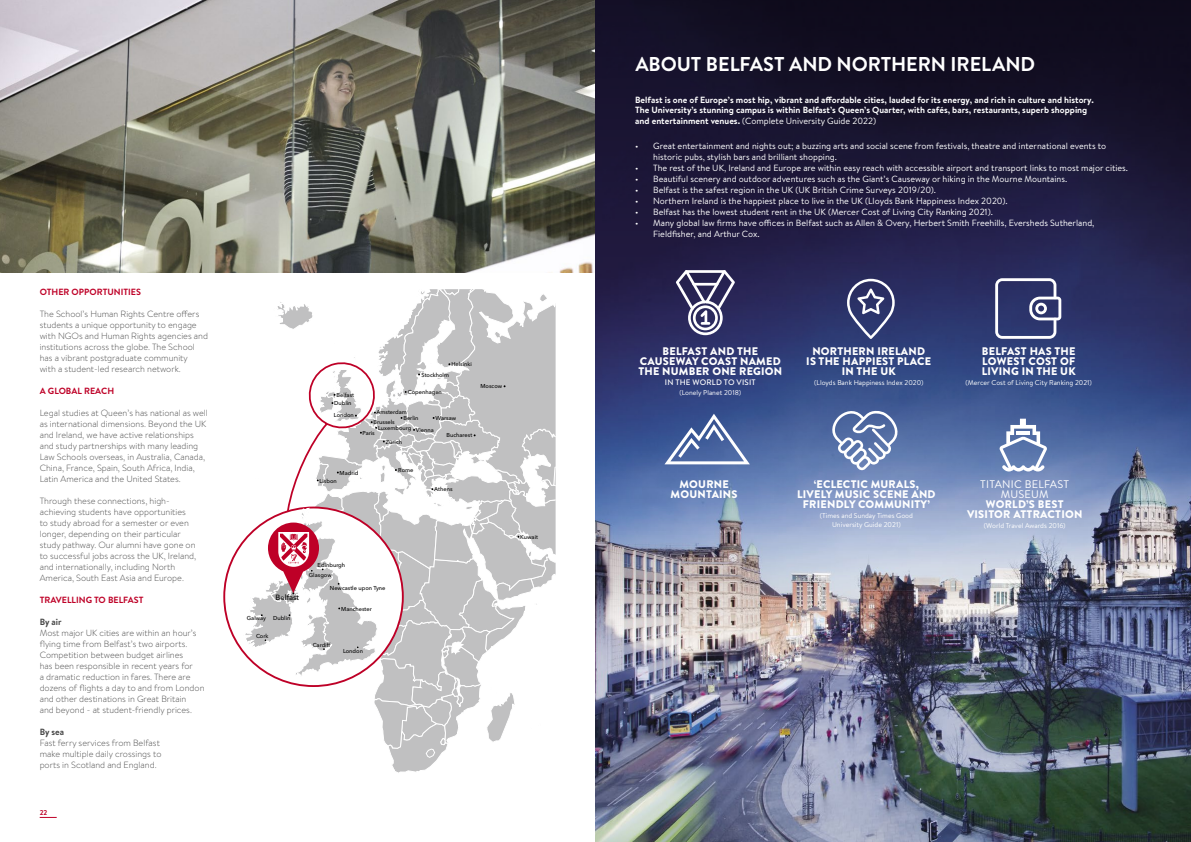
<style>
.page{position:relative;width:1191px;height:842px;background:#fff}
.page>*{position:absolute;margin:0;border:0;box-sizing:border-box;transform-origin:0 0}
.t1{font:700 20px "Brandon Text";letter-spacing:-.005em;color:#fff}
.t2{font:900 11px/10px "Brandon Text";letter-spacing:.02em;color:#fff;text-align:center}
.t3{font:11px/10px "Brandon Text";letter-spacing:.02em;color:#fff;text-align:center}
.t4{font:300 9px/11px "Brandon Text";color:#484848}
.t5{font:9px/11px "Brandon Text";color:#fff}
.t6{font:700 9px/10.8px "Brandon Text";color:#fff}
.t7{font:700 9px "Brandon Text";color:#be0027}
.t8{font:700 9px "Brandon Text";color:#484848}
.t9{font:500 8px "Brandon Text";letter-spacing:.02em;color:#fff}
.t10{font:500 7.6px "Avenir Next";color:#000}
.t11{font:7px "Brandon Text";color:#fff}
.t12{font:700 7px "Brandon Text";color:#be0027}
.t13{font:500 5.7px/9.6px "Avenir Next";color:#000}
.s1{font-weight:400}
</style>
<div class="page">
<img style="left:0;top:0;width:595px;height:272px">
<svg style="left:223px;top:289px;width:332px;height:484px"></svg>
<img style="left:595px;top:535px;width:596px;height:307px">
<svg style="left:595px;top:0;width:596px;height:535px;background:#30355c"></svg>
<svg style="left:664px;top:414px;width:86px;height:50px;background:#6379ab"></svg>
<svg style="left:999px;top:419px;width:48px;height:52px"></svg>
<svg style="left:995px;top:278px;width:66px;height:61px"></svg>
<svg style="left:847px;top:279px;width:47px;height:60px;background:#575d88"></svg>
<svg style="left:676px;top:270px;width:59px;height:65px"></svg>
<svg style="left:829px;top:408px;width:71px;height:62px"></svg>
<svg style="left:40px;top:817px;width:17px;height:1px"></svg>
<p class="t7" style="left:40px;top:286px;width:103px">OTHER OPPORTUNITIES</p>
<p class="t4" style="left:40px;top:308px;width:170px">The School’s Human Rights Centre offers students a unique opportunity to engage with NGOs and Human Rights agencies and institutions across the globe. The School has a vibrant postgraduate community<br>with a student-led research network.</p>
<p class="t7" style="left:40px;top:385px;width:76px">A GLOBAL REACH</p>
<p class="t4" style="left:40px;top:407px;width:170px">Legal studies at Queen’s has national as well as international dimensions. Beyond the UK and Ireland, we have active relationships and study partnerships with many leading Law Schools overseas, in Australia, Canada, China, France, Spain, South Africa, India, Latin America and the United States.</p>
<p class="t4" style="left:40px;top:495px;width:158px">Through these connections, high&shy;achieving students have opportunities to study abroad for a semester or even longer, depending on their particular study pathway. Our alumni have gone on to successful jobs across the UK, Ireland, and internationally, including North America, South East Asia and Europe.</p>
<p class="t7" style="left:40px;top:594px;width:105px">TRAVELLING TO BELFAST</p>
<p class="t8" style="left:40px;top:616px;width:23px">By air</p>
<p class="t4" style="left:40px;top:627px;width:166px">Most major UK cities are within an hour’s flying time from Belfast’s two airports.<br>Competition between budget airlines<br>has been responsible in recent years for<br>a dramatic reduction in fares. There are dozens of flights a day to and from London and other destinations in Great Britain<br>and beyond - at student-friendly prices.</p>
<p class="t8" style="left:40px;top:726px;width:26px">By sea</p>
<p class="t4" style="left:40px;top:737px;width:123px">Fast ferry services from Belfast make multiple daily crossings to ports in Scotland and England.</p>
<p class="t12" style="left:40px;top:807px;width:9px">22</p>
<p class="t13" style="left:336px;top:390px;width:19px">Belfast</p>
<p class="t13" style="left:451px;top:359px;width:22px">Helsinki</p>
<p class="t13" style="left:421px;top:370px;width:29px">Stockholm</p>
<p class="t13" style="left:408px;top:387px;width:36px">Copenhagen</p>
<p class="t13" style="left:334px;top:396px;width:21px;line-height:12.2px">Dublin<br>London</p>
<p class="t13" style="left:373px;top:407px;width:35px;text-indent:3px">Amsterdam<br>Brussels</p>
<p class="t13" style="left:378px;top:423px;width:35px">Luxembourg</p>
<p class="t13" style="left:363px;top:428px;width:14px">Paris</p>
<p class="t13" style="left:386px;top:436px;width:18px">Zürich</p>
<p class="t13" style="left:398px;top:465px;width:17px">Rome</p>
<p class="t13" style="left:403px;top:413px;width:17px">Berlin</p>
<p class="t13" style="left:435px;top:413px;width:22px">Warsaw</p>
<p class="t13" style="left:446px;top:430px;width:27px">Bucharest</p>
<p class="t13" style="left:416px;top:425px;width:19px">Vienna</p>
<p class="t13" style="left:339px;top:468px;width:20px">Madrid</p>
<p class="t13" style="left:319px;top:476px;width:19px">Lisbon</p>
<p class="t13" style="left:434px;top:484px;width:20px">Athens</p>
<p class="t13" style="left:480px;top:381px;width:23px">Moscow</p>
<p class="t10" style="left:276px;top:591px;width:25px">Belfast</p>
<p class="t13" style="left:247px;top:613px;width:45px">Galway Dublin</p>
<p class="t13" style="left:256px;top:631px;width:14px">Cork</p>
<p class="t13" style="left:318px;top:560px;width:29px">Edinburgh</p>
<p class="t13" style="left:330px;top:583px;width:57px">Newcastle upon Tyne</p>
<p class="t13" style="left:309px;top:570px;width:24px">Glasgow</p>
<p class="t13" style="left:341px;top:603px;width:32px">Manchester</p>
<p class="t13" style="left:313px;top:640px;width:19px">Cardiff</p>
<p class="t13" style="left:343px;top:646px;width:21px">London</p>
<p class="t13" style="left:520px;top:532px;width:19px">Kuwait</p>
<p class="t1" style="left:635px;top:50px;width:401px">ABOUT BELFAST AND NORTHERN IRELAND</p>
<p class="t6" style="left:635px;top:94px;width:460px">Belfast is one of Europe’s most hip, vibrant and affordable cities, lauded for its energy, and rich in culture and history.<br>The University’s stunning campus is within Belfast’s Queen’s Quarter, with cafés, bars, restaurants, superb shopping and entertainment venues. <span class="s1">(Complete University Guide 2022)</span></p>
<p class="t5" style="left:653px;top:140px;width:454px;text-indent:-18px">• Great entertainment and nights out; a buzzing arts and social scene from festivals, theatre and international events to historic pubs, stylish bars and brilliant shopping.</p>
<p class="t5" style="left:635px;top:162px;width:494px">• The rest of the UK, Ireland and Europe are within easy reach with accessible airport and transport links to most major cities.</p>
<p class="t5" style="left:635px;top:173px;width:433px">• Beautiful scenery and outdoor adventures such as the Giant’s Causeway or hiking in the Mourne Mountains.</p>
<p class="t5" style="left:635px;top:184px;width:302px">• Belfast is the safest region in the UK (UK British Crime Surveys 2019/20).</p>
<p class="t5" style="left:635px;top:195px;width:374px">• Northern Ireland is the happiest place to live in the UK (Lloyds Bank Happiness Index 2020).</p>
<p class="t5" style="left:635px;top:206px;width:359px">• Belfast has the lowest student rent in the UK (Mercer Cost of Living City Ranking 2021).</p>
<p class="t5" style="left:653px;top:217px;width:443px;text-indent:-18px">• Many global law firms have offices in Belfast such as Allen &amp; Overy, Herbert Smith Freehills, Eversheds Sutherland,<br>Fieldfisher, and Arthur Cox.</p>
<p class="t2" style="left:638px;top:346px;width:145px">BELFAST AND THE<br>CAUSEWAY COAST NAMED<br>THE NUMBER ONE REGION</p>
<p class="t9" style="left:665px;top:377px;width:92px">IN THE WORLD TO VISIT</p>
<p class="t11" style="left:679px;top:388px;width:63px">(Lonely Planet 2018)</p>
<p class="t2" style="left:806px;top:346px;width:126px">NORTHERN IRELAND<br>IS THE HAPPIEST PLACE<br>IN THE UK</p>
<p class="t11" style="left:814px;top:378px;width:111px">(Lloyds Bank Happiness Index 2020)</p>
<p class="t2" style="left:981px;top:346px;width:95px;text-align:justify">BELFAST HAS THE LOWEST COST OF LIVING IN THE UK</p>
<p class="t11" style="left:965px;top:378px;width:128px">(Mercer Cost of Living City Ranking 2021)</p>
<p class="t2" style="left:670px;top:479px;width:68px">MOURNE<br>MOUNTAINS</p>
<p class="t3" style="left:980px;top:479px;width:90px">TITANIC BELFAST<br>MUSEUM</p>
<p class="t2" style="left:967px;top:499px;width:117px">WORLD’S BEST<br>VISITOR ATTRACTION</p>
<p class="t11" style="left:983px;top:521px;width:83px">(World Travel Awards 2016)</p>
<p class="t2" style="left:797px;top:479px;width:140px">‘ECLECTIC MURALS,<br>LIVELY MUSIC SCENE AND<br>FRIENDLY COMMUNITY’</p>
<p class="t11" style="left:820px;top:511px;width:95px">(Times and Sunday Times Good</p>
<p class="t11" style="left:832px;top:520px;width:70px">University Guide 2021)</p>
</div>
